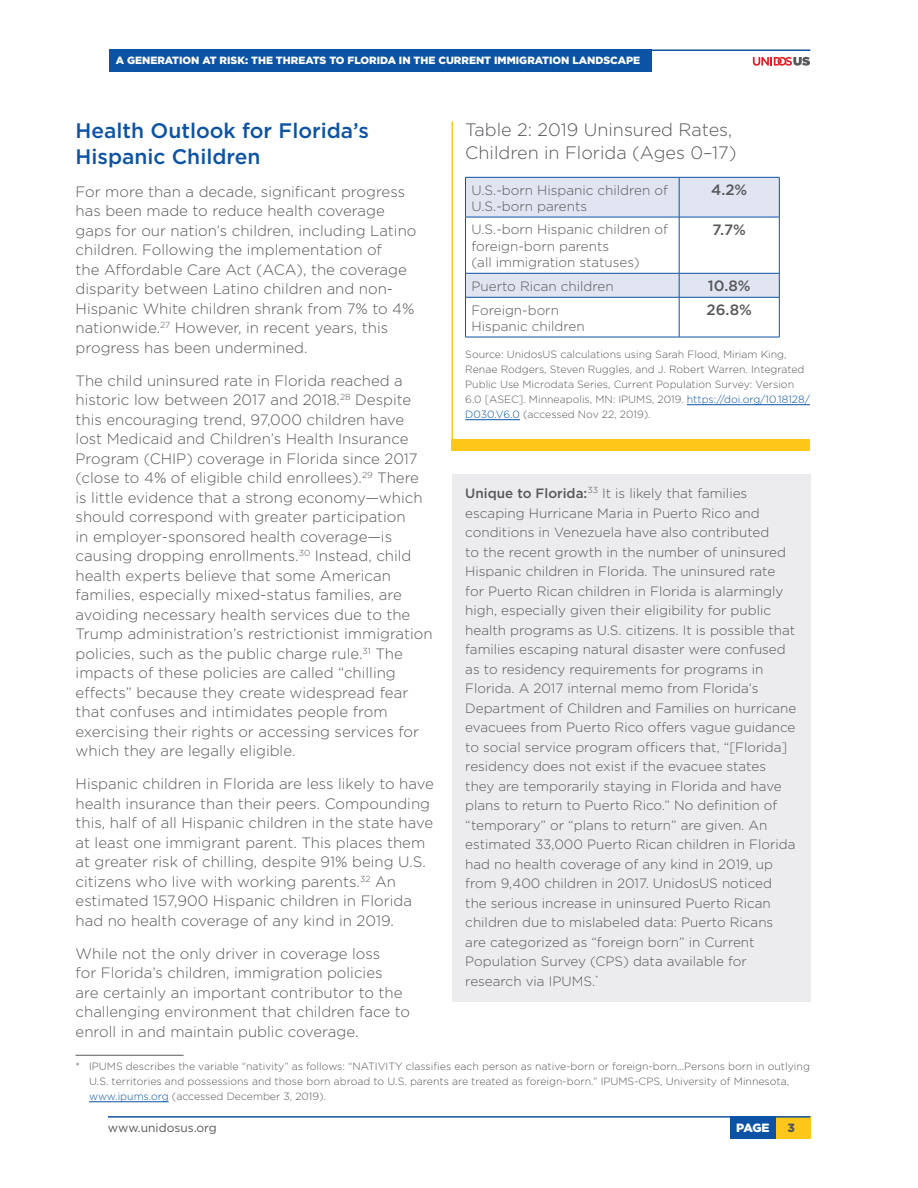
<style>
.page{position:relative;width:918px;height:1188px;background:#fff}
.page>*{position:absolute;margin:0;border:0;box-sizing:border-box;transform-origin:0 0}
.t1{font:500 21px/25.5px "Gotham";color:#0c53a5}
.t2{font:300 18px/22.6px "Gotham HTF";color:#57585a}
.t3{font:300 15px/19.5px "Gotham HTF";color:#57585a}
.t4{font:500 15px "Gotham";color:#57585a}
.t5{font:300 13.5px/19.5px "Gotham HTF";color:#57585a}
.t6{font:12px "Gotham HTF";color:#57585a}
.t7{font:900 12px "Gotham HTF";color:#fff}
.t8{font:900 12px "Gotham HTF";color:#57585a}
.t9{font:300 10.5px/15px "Gotham";color:#57585a}
.t10{font:900 10.5px "Gotham HTF";color:#fff}
.s1{color:#0c53a5}
.s2{font-weight:500}
</style>
<div class="page">
<hr style="left:109px;top:50px;width:701px;height:1px;background:#0c53a5">
<svg style="left:753px;top:57px;width:57px;height:9px"></svg>
<div style="left:730px;top:1116px;width:46px;height:22px;background:#0c53a5"></div>
<div style="left:776px;top:1116px;width:34px;height:22px;background:#fec719"></div>
<hr style="left:108px;top:1116px;width:702px;height:2px;background:#0c53a5">
<div style="left:109px;top:50px;width:542px;height:22px;background:#0c53a5"></div>
<div style="left:452px;top:474px;width:358px;height:527px;background:#ececee"></div>
<hr style="left:76px;top:1055px;width:108px;height:1px;background:#57585a">
<hr style="left:89px;top:1101px;width:80px;height:1px;background:#0c53a5">
<hr style="left:687px;top:404px;width:123px;height:1px;background:#0c53a5">
<hr style="left:465px;top:419px;width:55px;height:1px;background:#0c53a5">
<svg style="left:465px;top:177px;width:315px;height:120px"></svg>
<hr style="left:465px;top:297px;width:214px;height:1px;background:#0c53a5">
<hr style="left:465px;top:297px;width:1px;height:40px;background:#0c53a5">
<hr style="left:679px;top:297px;width:101px;height:1px;background:#0c53a5">
<hr style="left:679px;top:297px;width:1px;height:40px;background:#0c53a5">
<hr style="left:779px;top:297px;width:1px;height:40px;background:#0c53a5">
<hr style="left:465px;top:337px;width:214px;height:1px;background:#0c53a5">
<hr style="left:679px;top:337px;width:101px;height:1px;background:#0c53a5">
<hr style="left:452px;top:122px;width:1px;height:329px;background:#fec719">
<div style="left:452px;top:439px;width:358px;height:12px;background:#fec719"></div>
<p class="t10" style="left:116px;top:55px;width:526px">A GENERATION AT RISK: THE THREATS TO FLORIDA IN THE CURRENT IMMIGRATION LANDSCAPE</p>
<h1 class="t1" style="left:76px;top:118px;width:295px">Health Outlook for Florida’s<br>Hispanic Children</h1>
<p class="t3" style="left:76px;top:182px;width:342px">For more than a decade, significant progress has been made to reduce health coverage gaps for our nation’s children, including Latino children. Following the implementation of<br>the Affordable Care Act (ACA), the coverage disparity between Latino children and non-Hispanic White children shrank from 7% to 4% nationwide.<sup>27</sup> However, in recent years, this progress has been undermined.</p>
<p class="t3" style="left:76px;top:371px;width:359px">The child uninsured rate in Florida reached a historic low between 2017 and 2018.<sup>28</sup> Despite this encouraging trend, 97,000 children have lost Medicaid and Children’s Health Insurance Program (CHIP) coverage in Florida since 2017 (close to 4% of eligible child enrollees).<sup>29</sup> There is little evidence that a strong economy—which should correspond with greater participation<br>in employer-sponsored health coverage—is causing dropping enrollments.<sup>30</sup> Instead, child health experts believe that some American families, especially mixed-status families, are avoiding necessary health services due to the Trump administration’s restrictionist immigration policies, such as the public charge rule.<sup>31</sup> The impacts of these policies are called “chilling effects” because they create widespread fear that confuses and intimidates people from exercising their rights or accessing services for which they are legally eligible.</p>
<p class="t3" style="left:76px;top:774px;width:360px">Hispanic children in Florida are less likely to have health insurance than their peers. Compounding this, half of all Hispanic children in the state have at least one immigrant parent. This places them at greater risk of chilling, despite 91% being U.S. citizens who live with working parents.<sup>32</sup> An estimated 157,900 Hispanic children in Florida had no health coverage of any kind in 2019.</p>
<p class="t3" style="left:76px;top:944px;width:336px">While not the only driver in coverage loss<br>for Florida’s children, immigration policies<br>are certainly an important contributor to the challenging environment that children face to enroll in and maintain public coverage.</p>
<p class="t9" style="left:89px;top:1059px;width:722px;text-indent:-14px">* IPUMS describes the variable “nativity” as follows: “NATIVITY classifies each person as native-born or foreign-born…Persons born in outlying<br>U.S. territories and possessions and those born abroad to U.S. parents are treated as foreign-born.” IPUMS-CPS, University of Minnesota, <span class="s1">www.ipums.org</span> (accessed December 3, 2019).</p>
<p class="t2" style="left:465px;top:119px;width:273px">Table 2: 2019 Uninsured Rates,<br>Children in Florida (Ages 0–17)</p>
<p class="t5" style="left:471px;top:181px;width:198px;line-height:16.5px">U.S.-born Hispanic children of<br>U.S.-born parents</p>
<p class="t4" style="left:711px;top:180px;width:38px">4.2%</p>
<p class="t5" style="left:471px;top:221px;width:198px;line-height:16.5px">U.S.-born Hispanic children of foreign-born parents<br>(all immigration statuses)</p>
<p class="t4" style="left:713px;top:220px;width:35px">7.7%</p>
<p class="t5" style="left:471px;top:276px;width:144px">Puerto Rican children</p>
<p class="t4" style="left:708px;top:276px;width:44px">10.8%</p>
<p class="t5" style="left:471px;top:301px;width:115px;line-height:16.5px">Foreign-born<br>Hispanic children</p>
<p class="t4" style="left:707px;top:300px;width:47px">26.8%</p>
<p class="t9" style="left:465px;top:347px;width:346px">Source: UnidosUS calculations using Sarah Flood, Miriam King, Renae Rodgers, Steven Ruggles, and J. Robert Warren. Integrated Public Use Microdata Series, Current Population Survey: Version 6.0 [ASEC]. Minneapolis, MN: IPUMS, 2019. <span class="s1">https://doi.org/10.18128/ D030.V6.0</span> (accessed Nov 22, 2019).</p>
<p class="t5" style="left:465px;top:484px;width:333px"><span class="s2">Unique to Florida:</span><sup>33</sup> It is likely that families escaping Hurricane Maria in Puerto Rico and conditions in Venezuela have also contributed<br>to the recent growth in the number of uninsured Hispanic children in Florida. The uninsured rate for Puerto Rican children in Florida is alarmingly high, especially given their eligibility for public health programs as U.S. citizens. It is possible that families escaping natural disaster were confused as to residency requirements for programs in Florida. A 2017 internal memo from Florida’s Department of Children and Families on hurricane evacuees from Puerto Rico offers vague guidance to social service program officers that, “[Florida] residency does not exist if the evacuee states they are temporarily staying in Florida and have plans to return to Puerto Rico.” No definition of “temporary” or “plans to return” are given. An estimated 33,000 Puerto Rican children in Florida had no health coverage of any kind in 2019, up from 9,400 children in 2017. UnidosUS noticed the serious increase in uninsured Puerto Rican children due to mislabeled data: Puerto Ricans are categorized as “foreign born” in Current Population Survey (CPS) data available for research via IPUMS.<sup>*</sup></p>
<p class="t6" style="left:108px;top:1121px;width:110px">www.unidosus.org</p>
<p class="t7" style="left:736px;top:1121px;width:35px">PAGE</p>
<p class="t8" style="left:788px;top:1121px;width:9px">3</p>
</div>
